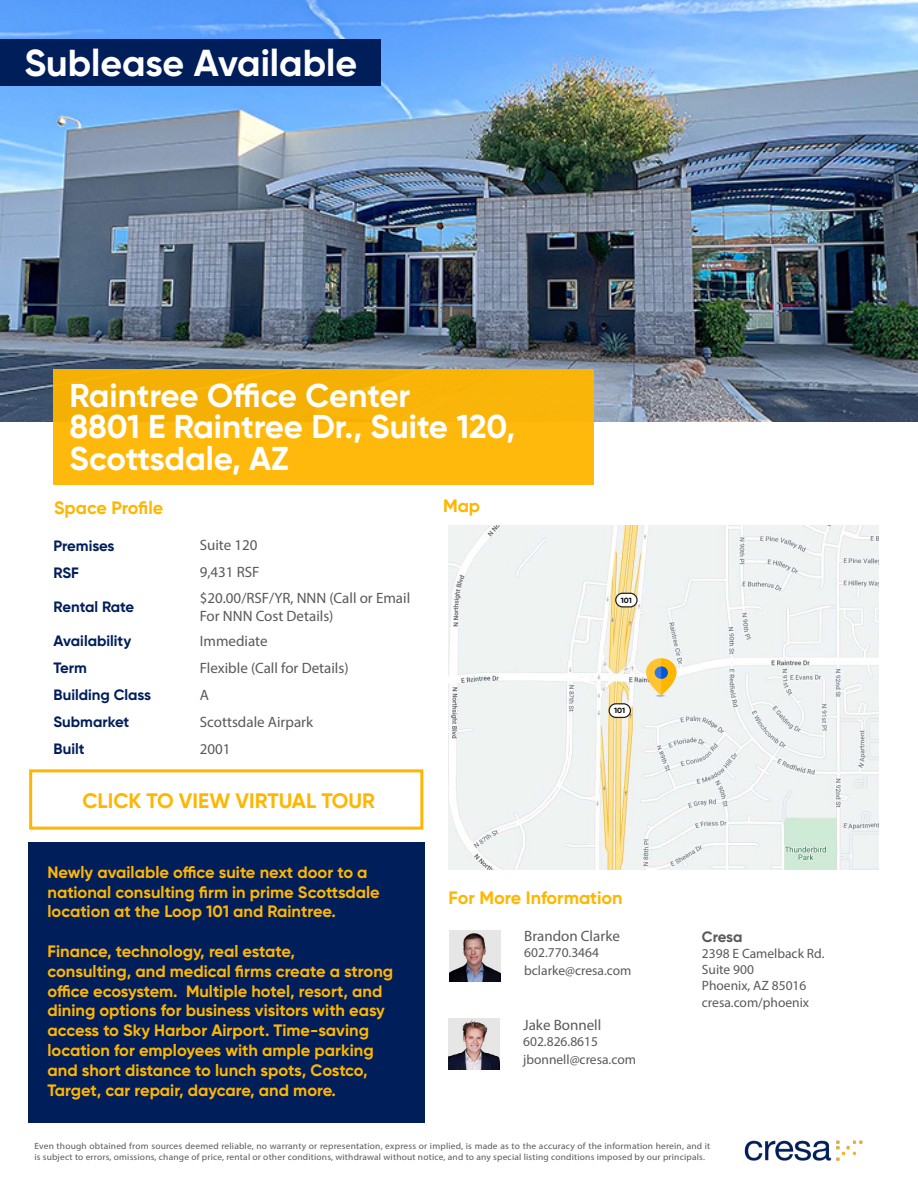
<style>
.page{position:relative;width:918px;height:1188px;background:#fff}
.page>*{position:absolute;margin:0;border:0;box-sizing:border-box;transform-origin:0 0}
.t1{font:700 37.5px "Gilroy";color:#fff}
.t2{font:700 33px/31.5px "Gilroy";color:#fff}
.t3{font:700 21px "Gilroy";color:#ffb600}
.t4{font:700 18px "Gilroy";color:#ffb600}
.t5{font:700 16.5px/19.8px "Gilroy";color:#ffb600}
.t6{font:15px/18px "Myriad Pro";color:#595959}
.t7{font:700 15px "Gilroy";color:#001e5a}
.t8{font:700 15px "Gilroy";letter-spacing:-.015em;color:#595959}
.t9{font:13.5px/16.2px "Myriad Pro";color:#595959}
.t10{font:9px/10.5px "Myriad Pro";letter-spacing:.02em;color:#595959;scale:1.05 1}
.t11{font:700 7.5px "Gilroy";letter-spacing:-.01em;color:#000;scale:1.06 1}
</style>
<div class="page">
<img style="left:744px;top:1140px;width:119px;height:21px">
<img style="left:0;top:0;width:918px;height:421px">
<div style="left:54px;top:369px;width:540px;height:116px;background:#ffb90d"></div>
<div style="left:0;top:39px;width:381px;height:47px;background:#001e5a"></div>
<img style="left:448px;top:526px;width:431px;height:343px">
<img style="left:449px;top:930px;width:52px;height:52px">
<div style="left:28px;top:842px;width:396px;height:281px;background:#001e5a"></div>
<svg style="left:646px;top:658px;width:31px;height:37px"></svg>
<svg style="left:655px;top:666px;width:13px;height:13px"></svg>
<svg style="left:646px;top:658px;width:15px;height:37px"></svg>
<svg style="left:615px;top:593px;width:23px;height:15px"></svg>
<svg style="left:609px;top:703px;width:22px;height:15px"></svg>
<div style="left:29px;top:769px;width:394px;height:61px;background:#fff;border:3px solid #ffb600"></div>
<img style="left:448px;top:1018px;width:52px;height:52px">
<h1 class="t1" style="left:24px;top:40px;width:334px">Sublease Available</h1>
<h2 class="t2" style="left:69px;top:379px;width:447px">Raintree Office Center<br>8801 E Raintree Dr., Suite 120,<br>Scottsdale, AZ</h2>
<p class="t4" style="left:54px;top:496px;width:111px">Space Profile</p>
<p class="t4" style="left:443px;top:495px;width:39px">Map</p>
<p class="t7" style="left:54px;top:536px;width:63px">Premises</p>
<p class="t6" style="left:200px;top:536px;width:59px">Suite 120</p>
<p class="t7" style="left:54px;top:563px;width:27px">RSF</p>
<p class="t6" style="left:200px;top:563px;width:61px">9,431 RSF</p>
<p class="t7" style="left:54px;top:598px;width:82px">Rental Rate</p>
<p class="t6" style="left:200px;top:589px;width:212px">$20.00/RSF/YR, NNN (Call or Email<br>For NNN Cost Details)</p>
<p class="t7" style="left:54px;top:632px;width:79px">Availability</p>
<p class="t6" style="left:200px;top:632px;width:69px">Immediate</p>
<p class="t7" style="left:54px;top:659px;width:35px">Term</p>
<p class="t6" style="left:200px;top:658px;width:150px">Flexible (Call for Details)</p>
<p class="t7" style="left:54px;top:686px;width:99px">Building Class</p>
<p class="t6" style="left:200px;top:685px;width:11px">A</p>
<p class="t7" style="left:54px;top:713px;width:77px">Submarket</p>
<p class="t6" style="left:200px;top:712px;width:115px">Scottsdale Airpark</p>
<p class="t7" style="left:54px;top:740px;width:33px">Built</p>
<p class="t6" style="left:200px;top:739px;width:32px">2001</p>
<p class="t3" style="left:83px;top:788px;width:294px">CLICK TO VIEW VIRTUAL TOUR</p>
<p class="t11" style="left:621px;top:595px;width:12px">101</p>
<p class="t11" style="left:614px;top:706px;width:12px">101</p>
<p class="t5" style="left:48px;top:862px;width:334px">Newly available office suite next door to a national consulting firm in prime Scottsdale location at the Loop 101 and Raintree.</p>
<p class="t5" style="left:48px;top:941px;width:347px">Finance, technology, real estate,<br>consulting, and medical firms create a strong office ecosystem. Multiple hotel, resort, and dining options for business visitors with easy access to Sky Harbor Airport. Time-saving location for employees with ample parking and short distance to lunch spots, Costco, Target, car repair, daycare, and more.</p>
<p class="t4" style="left:449px;top:887px;width:176px">For More Information</p>
<p class="t6" style="left:524px;top:927px;width:97px">Brandon Clarke</p>
<p class="t9" style="left:524px;top:943px;width:109px;line-height:18px">602.770.3464 bclarke@cresa.com</p>
<p class="t6" style="left:523px;top:1015px;width:80px">Jake Bonnell</p>
<p class="t9" style="left:523px;top:1032px;width:114px;line-height:18px">602.826.8615 jbonnell@cresa.com</p>
<p class="t8" style="left:702px;top:927px;width:42px">Cresa</p>
<p class="t9" style="left:702px;top:945px;width:124px">2398 E Camelback Rd.<br>Suite 900<br>Phoenix, AZ 85016 cresa.com/phoenix</p>
<p class="t10" style="left:34px;top:1141px;width:645px">Even though obtained from sources deemed reliable, no warranty or representation, express or implied, is made as to the accuracy of the information herein, and it is subject to errors, omissions, change of price, rental or other conditions, withdrawal without notice, and to any special listing conditions imposed by our principals.</p>
</div>
